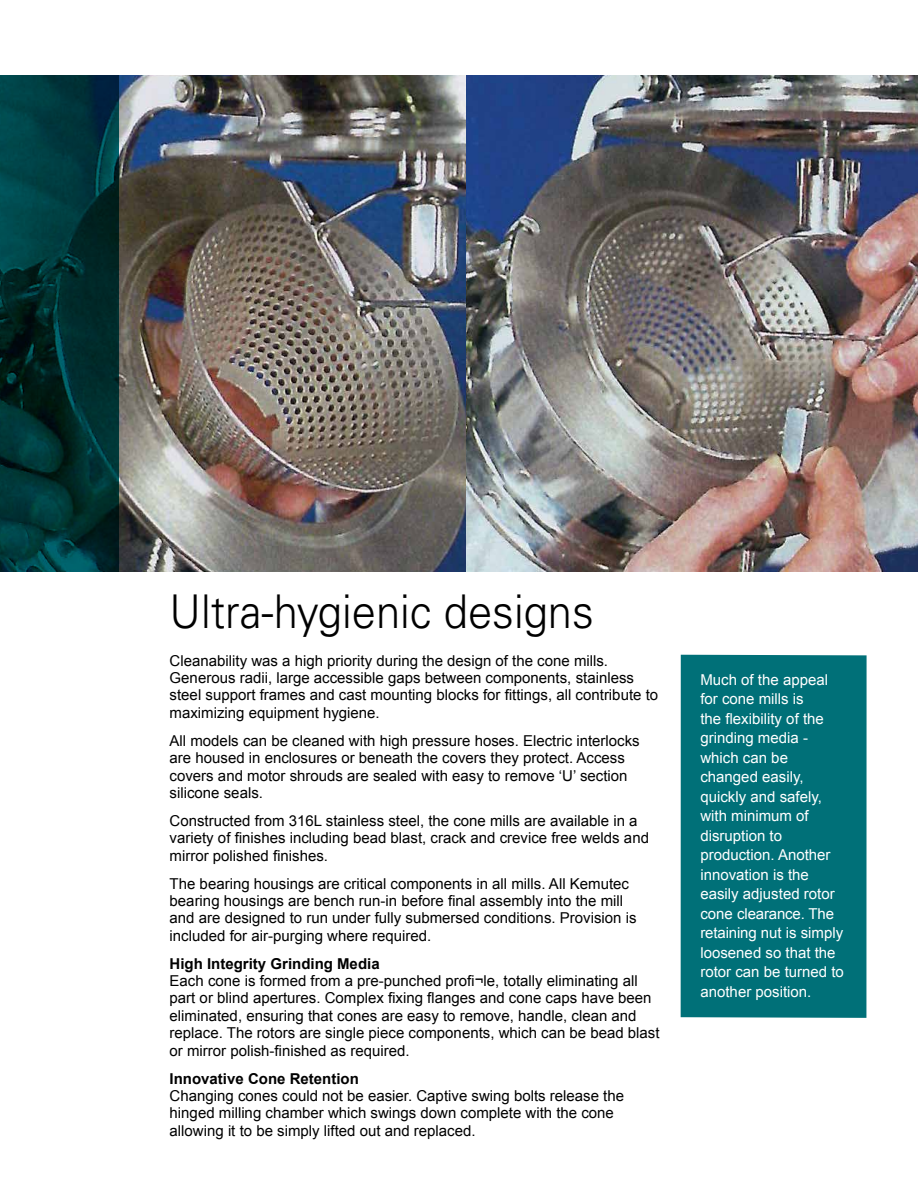
<style>
.page{position:relative;width:918px;height:1188px;background:#fff}
.page>*{position:absolute;margin:0;border:0;box-sizing:border-box;transform-origin:0 0}
.t1{font:300 46.5px "Univers LT Std";color:#000;scale:.94 1}
.t2{font:15px/17.4px "Arial";color:#000}
.t3{font:15px/19.5px "Arial";color:#fff}
.t4{font:700 15px "Arial";color:#000}
</style>
<div class="page">
<img style="left:119px;top:76px;width:799px;height:496px">
<svg style="left:0;top:76px;width:119px;height:496px;background:#003335"></svg>
<div style="left:681px;top:655px;width:186px;height:363px;background:#007078"></div>
<h1 class="t1" style="left:170px;top:583px;width:453px">Ultra-hygienic designs</h1>
<p class="t2" style="left:170px;top:652px;width:490px">Cleanability was a high priority during the design of the cone mills.<br>Generous radii, large accessible gaps between components, stainless steel support frames and cast mounting blocks for fittings, all contribute to maximizing equipment hygiene.</p>
<p class="t2" style="left:170px;top:732px;width:472px">All models can be cleaned with high pressure hoses. Electric interlocks are housed in enclosures or beneath the covers they protect. Access covers and motor shrouds are sealed with easy to remove ‘U’ section silicone seals.</p>
<p class="t2" style="left:170px;top:812px;width:481px">Constructed from 316L stainless steel, the cone mills are available in a variety of finishes including bead blast, crack and crevice free welds and mirror polished finishes.</p>
<p class="t2" style="left:170px;top:875px;width:468px">The bearing housings are critical components in all mills. All Kemutec bearing housings are bench run-in before final assembly into the mill and are designed to run under fully submersed conditions. Provision is included for air-purging where required.</p>
<p class="t4" style="left:170px;top:953px;width:212px">High Integrity Grinding Media</p>
<p class="t2" style="left:170px;top:972px;width:491px">Each cone is formed from a pre-punched profi¬le, totally eliminating all part or blind apertures. Complex fixing flanges and cone caps have been eliminated, ensuring that cones are easy to remove, handle, clean and replace. The rotors are single piece components, which can be bead blast or mirror polish-finished as required.</p>
<p class="t4" style="left:170px;top:1068px;width:191px">Innovative Cone Retention</p>
<p class="t2" style="left:170px;top:1087px;width:456px">Changing cones could not be easier. Captive swing bolts release the hinged milling chamber which swings down complete with the cone allowing it to be simply lifted out and replaced.</p>
<p class="t3" style="left:700px;top:670px;width:145px">Much of the appeal for cone mills is<br>the flexibility of the grinding media - which can be changed easily, quickly and safely, with minimum of disruption to production. Another innovation is the easily adjusted rotor cone clearance. The retaining nut is simply loosened so that the rotor can be turned to another position.</p>
</div>
